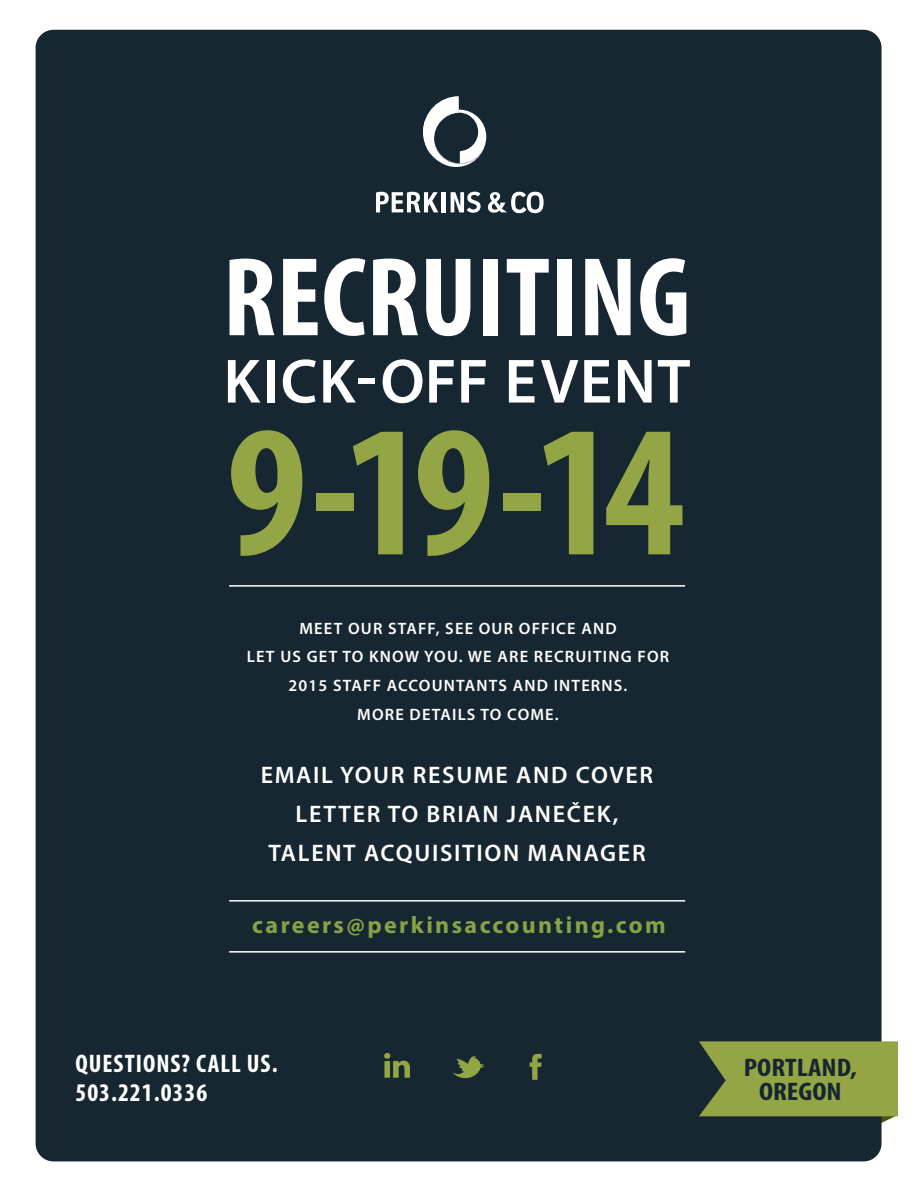
<style>
.page{position:relative;width:918px;height:1188px;background:#fff}
.page>*{position:absolute;margin:0;border:0;box-sizing:border-box;transform-origin:0 0}
.t1{font:700 condensed 188.55px "Myriad Pro";color:#94a545}
.t2{font:700 condensed 113.25px "Myriad Pro";letter-spacing:.005em;color:#fff}
.t3{font:600 63px "Myriad Pro";letter-spacing:.02em;color:#fff}
.t4{font:700 condensed 25.5px/29.2px "Myriad Pro";letter-spacing:.04em;color:#fff}
.t5{font:700 condensed 25.5px/23.7px "Myriad Pro";color:#162731;text-align:center;scale:1.15 1}
.t6{font:600 24px/38.7px "Myriad Pro";letter-spacing:.07em;color:#fff;text-align:center}
.t7{font:700 24px "Myriad Pro";letter-spacing:.1em;color:#86a445}
.t8{font:600 16.5px/28.8px "Myriad Pro";letter-spacing:.07em;color:#fff;text-align:center}
</style>
<div class="page">
<div style="left:36px;top:30px;width:846px;height:1131px;background:#162731;border-radius:18px"></div>
<svg style="left:699px;top:1041px;width:199px;height:89px"></svg>
<hr style="left:229px;top:585px;width:456px;height:2px;background:#fff">
<svg style="left:423px;top:96px;width:63px;height:71px"></svg>
<svg style="left:376px;top:191px;width:62px;height:21px"></svg>
<div style="left:441px;top:192px;width:5px;height:20px;background:#fff"></div>
<svg style="left:451px;top:192px;width:30px;height:21px"></svg>
<svg style="left:488px;top:192px;width:56px;height:21px"></svg>
<hr style="left:229px;top:951px;width:456px;height:2px;background:#fff">
<hr style="left:229px;top:900px;width:456px;height:2px;background:#fff">
<svg style="left:384px;top:1053px;width:26px;height:25px"></svg>
<svg style="left:452px;top:1056px;width:32px;height:23px"></svg>
<svg style="left:530px;top:1054px;width:12px;height:26px"></svg>
<h2 class="t2" style="left:223px;top:227px;width:469px">RECRUITING</h2>
<h3 class="t3" style="left:223px;top:341px;width:468px">KICK-OFF EVENT</h3>
<h1 class="t1" style="left:227px;top:374px;width:459px">9-19-14</h1>
<p class="t8" style="left:247px;top:613px;width:424px">MEET OUR STAFF, SEE OUR OFFICE AND<br>LET US GET TO KNOW YOU. WE ARE RECRUITING FOR 2015 STAFF ACCOUNTANTS AND INTERNS.<br>MORE DETAILS TO COME.</p>
<h3 class="t6" style="left:261px;top:755px;width:394px">EMAIL YOUR RESUME AND COVER<br>LETTER TO BRIAN JANEČEK,<br>TALENT ACQUISITION MANAGER</h3>
<h3 class="t7" style="left:252px;top:909px;width:415px">careers@perkinsaccounting.com</h3>
<h3 class="t4" style="left:75px;top:1048px;width:204px">QUESTIONS? CALL US.<br>503.221.0336</h3>
<h3 class="t5" style="left:744px;top:1055px;width:100px">PORTLAND,<br>OREGON</h3>
</div>
